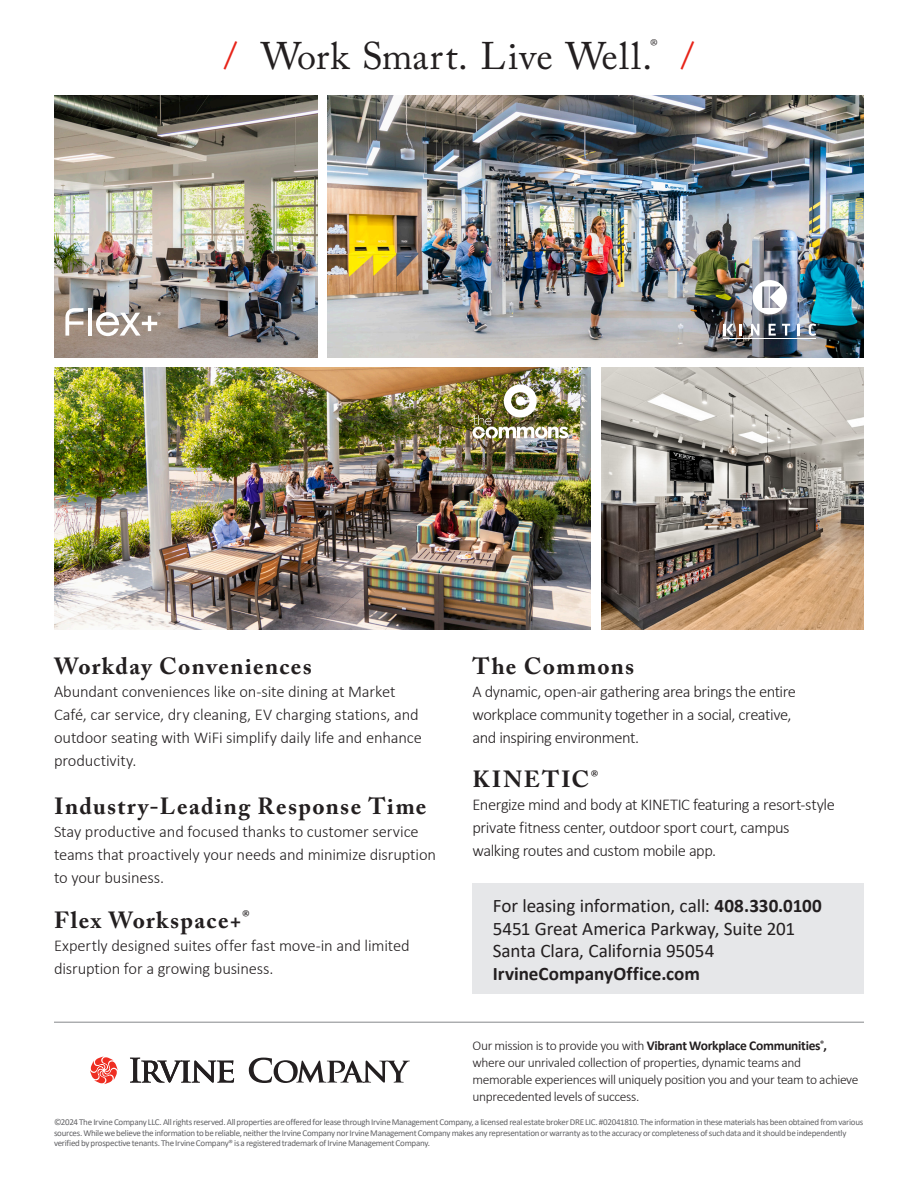
<style>
.page{position:relative;width:918px;height:1188px;background:#fff}
.page>*{position:absolute;margin:0;border:0;box-sizing:border-box;transform-origin:0 0}
.t1{font:38.25px "Adobe Caslon Pro";letter-spacing:.025em;color:#231f20}
.t2{font:38.25px "Adobe Caslon Pro";color:#e72419}
.Sub_Heads{font:700 23.25px "Adobe Caslon Pro";letter-spacing:.06em;color:#231f20}
.Sub_Heads-2{font:700 23.25px "Adobe Caslon Pro";letter-spacing:.08em;color:#231f20}
.Body_Copy{font:19.2px "Calibri";letter-spacing:-.01em;color:#231f20}
.Body_Copy-2{font:700 19.2px "Calibri";color:#231f20}
.Body_Copy-3{font:300 16.5px/22.8px "Calibri";letter-spacing:-.015em;color:#231f20}
.Body_Copy-4{font:300 13.5px/16.8px "Calibri";letter-spacing:-.025em;color:#231f20}
.t3{font:13.5px "Adobe Caslon Pro";color:#231f20}
.Body_Copy-5{font:9px/10.8px "Calibri";letter-spacing:-.03em;color:#636366}
.s1{color:#e72419}
.s2{font-weight:700}
</style>
<div class="page">
<img style="left:54px;top:96px;width:263px;height:261px">
<img style="left:602px;top:368px;width:262px;height:261px">
<img style="left:328px;top:96px;width:536px;height:261px">
<img style="left:54px;top:368px;width:537px;height:261px">
<div style="left:472px;top:884px;width:392px;height:110px;background:#e6e7e9"></div>
<hr style="left:54px;top:1022px;width:810px;height:1px;background:#939598">
<img style="left:472px;top:384px;width:96px;height:55px">
<svg style="left:753px;top:280px;width:34px;height:34px"></svg>
<hr style="left:724px;top:339px;width:92px;height:1px;background:#fff">
<svg style="left:740px;top:324px;width:2px;height:12px"></svg>
<svg style="left:724px;top:324px;width:9px;height:12px"></svg>
<svg style="left:751px;top:324px;width:8px;height:12px"></svg>
<svg style="left:769px;top:324px;width:7px;height:12px"></svg>
<svg style="left:782px;top:324px;width:8px;height:12px"></svg>
<svg style="left:797px;top:324px;width:3px;height:12px"></svg>
<svg style="left:809px;top:324px;width:10px;height:12px"></svg>
<svg style="left:249px;top:1058px;width:161px;height:25px"></svg>
<svg style="left:130px;top:1058px;width:104px;height:25px"></svg>
<svg style="left:90px;top:1056px;width:28px;height:28px"></svg>
<svg style="left:65px;top:308px;width:18px;height:28px"></svg>
<hr style="left:88px;top:308px;width:4px;height:28px;background:#fff">
<svg style="left:96px;top:312px;width:65px;height:24px"></svg>
<p class="t1" style="left:224px;top:33px;width:430px"><span class="s1">/</span> Work Smart. Live Well.</p>
<p class="t3" style="left:650px;top:36px;width:9px">®</p>
<p class="t2" style="left:681px;top:33px;width:15px">/</p>
<p class="Sub_Heads" style="left:54px;top:653px;width:259px">Workday Conveniences</p>
<p class="Body_Copy-3" style="left:54px;top:680px;width:369px">Abundant conveniences like on-site dining at Market Café, car service, dry cleaning, EV charging stations, and outdoor seating with WiFi simplify daily life and enhance productivity.</p>
<p class="Sub_Heads" style="left:54px;top:793px;width:374px">Industry-Leading Response Time</p>
<p class="Body_Copy-3" style="left:54px;top:820px;width:384px">Stay productive and focused thanks to customer service teams that proactively your needs and minimize disruption to your business.</p>
<p class="Sub_Heads" style="left:54px;top:906px;width:197px">Flex Workspace+<sup>®</sup></p>
<p class="Body_Copy-3" style="left:54px;top:934px;width:357px">Expertly designed suites offer fast move-in and limited</p>
<p class="Body_Copy-3" style="left:54px;top:956px;width:221px">disruption for a growing business.</p>
<p class="Sub_Heads" style="left:472px;top:653px;width:163px">The Commons</p>
<p class="Body_Copy-3" style="left:472px;top:680px;width:325px">A dynamic, open-air gathering area brings the entire</p>
<p class="Body_Copy-3" style="left:472px;top:703px;width:320px">workplace community together in a social, creative, and inspiring environment.</p>
<p class="Sub_Heads-2" style="left:472px;top:766px;width:127px">KINETIC<sup>®</sup></p>
<p class="Body_Copy-3" style="left:472px;top:793px;width:364px">Energize mind and body at KINETIC featuring a resort-style</p>
<p class="Body_Copy-3" style="left:472px;top:816px;width:319px">private fitness center, outdoor sport court, campus</p>
<p class="Body_Copy-3" style="left:472px;top:839px;width:245px">walking routes and custom mobile app.</p>
<p class="Body_Copy" style="left:493px;top:893px;width:331px">For leasing information, call: <span class="s2">408.330.0100</span></p>
<p class="Body_Copy" style="left:493px;top:915px;width:304px">5451 Great America Parkway, Suite 201</p>
<p class="Body_Copy" style="left:493px;top:938px;width:223px">Santa Clara, California 95054</p>
<p class="Body_Copy-2" style="left:493px;top:960px;width:209px">IrvineCompanyOffice.com</p>
<p class="Body_Copy-4" style="left:472px;top:1037px;width:388px">Our mission is to provide you with <span class="s2">Vibrant Workplace Communities</span><sup>®</sup><span class="s2">, </span>where our unrivaled collection of properties, dynamic teams and memorable experiences will uniquely position you and your team to achieve unprecedented levels of success.</p>
<p class="Body_Copy-5" style="left:54px;top:1116px;width:811px">©2024 The Irvine Company LLC. All rights reserved. All properties are offered for lease through Irvine Management Company, a licensed real estate broker DRE LIC. #02041810. The information in these materials has been obtained from various sources. While we believe the information to be reliable, neither the Irvine Company nor Irvine Management Company makes any representation or warranty as to the accuracy or completeness of such data and it should be independently verified by prospective tenants. The Irvine Company® is a registered trademark of Irvine Management Company.</p>
</div>
